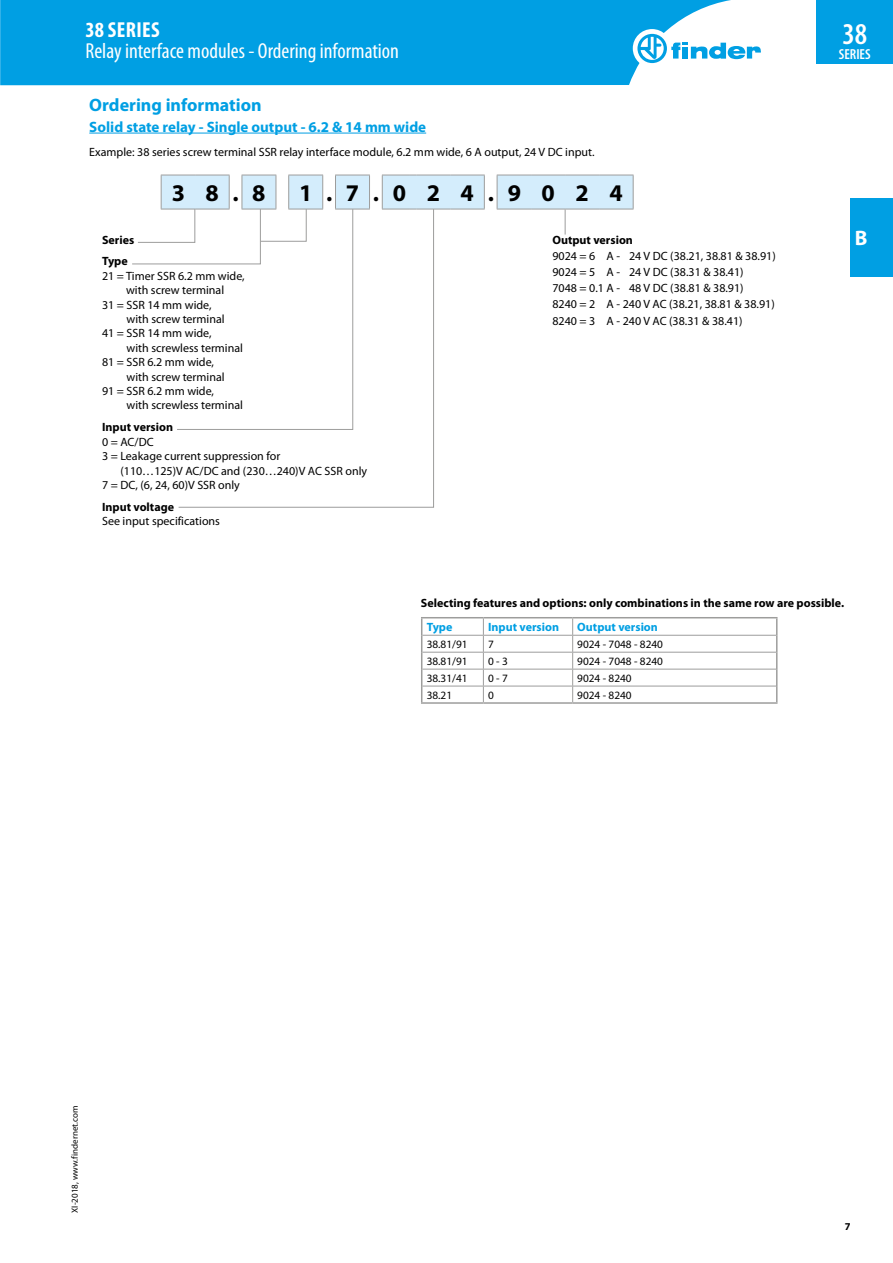
<style>
.page{position:relative;width:893px;height:1263px;background:#fff}
.page>*{position:absolute;margin:0;border:0;box-sizing:border-box;transform-origin:0 0}
.t1{font:600 condensed 30.3px "Myriad Pro";color:#fff}
.t2{font:700 24px "Myriad Pro";color:#000}
.t3{font:condensed 21.75px "Myriad Pro";color:#fff}
.t4{font:700 condensed 21.75px "Myriad Pro";letter-spacing:.02em;color:#fff}
.t5{font:700 21px "Myriad Pro";color:#fff}
.t6{font:700 18px "Myriad Pro";color:#009fe3}
.t7{font:700 15px "Myriad Pro";color:#009fe3}
.t8{font:600 condensed 14.55px "Myriad Pro";color:#fff}
.t9{font:12px/16.2px "Myriad Pro";color:#000}
.t10{font:700 12px/21.9px "Myriad Pro";color:#000}
.t11{font:700 12px "Myriad Pro";color:#009fe3}
.t12{font:11.25px "Myriad Pro";color:#000}
.t13{font:700 10.5px "Myriad Pro";color:#000}
.t14{font:9px "Myriad Pro";color:#000}
</style>
<div class="page">
<div style="left:850px;top:198px;width:43px;height:78px;background:#009fe3"></div>
<hr style="left:89px;top:133px;width:337px;height:1px;background:#009fe3">
<hr style="left:633px;top:175px;width:1px;height:34px;background:#9d9d9c">
<hr style="left:422px;top:652px;width:61px;height:1px;background:#9d9d9c">
<hr style="left:483px;top:652px;width:90px;height:1px;background:#9d9d9c">
<hr style="left:573px;top:652px;width:203px;height:1px;background:#9d9d9c">
<hr style="left:422px;top:669px;width:61px;height:1px;background:#9d9d9c">
<hr style="left:483px;top:669px;width:90px;height:1px;background:#9d9d9c">
<hr style="left:573px;top:669px;width:203px;height:1px;background:#9d9d9c">
<hr style="left:421px;top:617px;width:62px;height:1px;background:#9d9d9c">
<hr style="left:483px;top:617px;width:90px;height:1px;background:#9d9d9c">
<hr style="left:573px;top:617px;width:204px;height:1px;background:#9d9d9c">
<hr style="left:422px;top:635px;width:61px;height:1px;background:#9d9d9c">
<hr style="left:483px;top:635px;width:90px;height:1px;background:#9d9d9c">
<hr style="left:573px;top:635px;width:203px;height:1px;background:#9d9d9c">
<hr style="left:422px;top:686px;width:61px;height:1px;background:#9d9d9c">
<svg style="left:421px;top:618px;width:1px;height:84px"></svg>
<hr style="left:421px;top:702px;width:62px;height:2px;background:#9d9d9c">
<hr style="left:483px;top:686px;width:90px;height:1px;background:#9d9d9c">
<hr style="left:483px;top:702px;width:90px;height:2px;background:#9d9d9c">
<hr style="left:573px;top:686px;width:203px;height:1px;background:#9d9d9c">
<svg style="left:776px;top:618px;width:1px;height:84px"></svg>
<hr style="left:573px;top:702px;width:204px;height:2px;background:#9d9d9c">
<svg style="left:483px;top:618px;width:1px;height:84px"></svg>
<svg style="left:572px;top:618px;width:1px;height:84px"></svg>
<svg style="left:178px;top:430px;width:256px;height:78px"></svg>
<svg style="left:132px;top:175px;width:501px;height:255px"></svg>
<div style="left:0;top:0;width:731px;height:85px;background:#009fe3"></div>
<div style="left:633px;top:29px;width:38px;height:39px;background:#fff;border-radius:50%"></div>
<svg style="left:637px;top:34px;width:124px;height:29px"></svg>
<div style="left:816px;top:0;width:77px;height:64px;background:#009fe3"></div>
<h3 class="t4" style="left:85px;top:17px;width:76px">38 SERIES</h3>
<h3 class="t3" style="left:85px;top:38px;width:315px">Relay interface modules - Ordering information</h3>
<h3 class="t6" style="left:89px;top:93px;width:174px">Ordering information</h3>
<p class="t7" style="left:89px;top:117px;width:338px">Solid state relay - Single output - 6.2 &amp; 14 mm wide</p>
<p class="t9" style="left:89px;top:144px;width:507px">Example: 38 series screw terminal SSR relay interface module, 6.2 mm wide, 6 A output, 24 V DC input.</p>
<h2 class="t2" style="left:172px;top:177px;width:95px">3 8.8</h2>
<h2 class="t2" style="left:299px;top:177px;width:325px">1.7.0 2 4.9 0 2 4</h2>
<p class="t10" style="left:102px;top:228px;width:34px">Series<br>Type</p>
<p class="t9" style="left:102px;top:268px;width:144px">21 = Timer SSR 6.2 mm wide,</p>
<p class="t9" style="left:126px;top:282px;width:100px">with screw terminal</p>
<p class="t9" style="left:102px;top:296px;width:111px">31 = SSR 14 mm wide,</p>
<p class="t9" style="left:127px;top:311px;width:100px">with screw terminal</p>
<p class="t9" style="left:102px;top:325px;width:111px">41 = SSR 14 mm wide,</p>
<p class="t9" style="left:127px;top:340px;width:118px">with screwless terminal</p>
<p class="t9" style="left:102px;top:354px;width:114px">81 = SSR 6.2 mm wide,</p>
<p class="t9" style="left:127px;top:368px;width:100px">with screw terminal</p>
<p class="t9" style="left:102px;top:383px;width:114px">91 = SSR 6.2 mm wide,</p>
<p class="t9" style="left:127px;top:397px;width:118px">with screwless terminal</p>
<p class="t10" style="left:102px;top:416px;width:73px">Input version</p>
<p class="t9" style="left:102px;top:433px;width:53px">0 = AC/DC</p>
<p class="t9" style="left:102px;top:448px;width:180px">3 = Leakage current suppression for</p>
<p class="t9" style="left:120px;top:462px;width:248px">(110…125)V AC/DC and (230…240)V AC SSR only</p>
<p class="t9" style="left:102px;top:477px;width:139px">7 = DC, (6, 24, 60)V SSR only</p>
<p class="t10" style="left:102px;top:495px;width:73px">Input voltage</p>
<p class="t9" style="left:102px;top:513px;width:119px">See input specifications</p>
<p class="t10" style="left:552px;top:228px;width:82px">Output version</p>
<p class="t9" style="left:552px;top:247px;width:225px">9024 = 6 A - 24 V DC (38.21, 38.81 &amp; 38.91)<br>9024 = 5 A - 24 V DC (38.31 &amp; 38.41)<br>7048 = 0.1 A - 48 V DC (38.81 &amp; 38.91)<br>8240 = 2 A - 240 V AC (38.21, 38.81 &amp; 38.91)<br>8240 = 3 A - 240 V AC (38.31 &amp; 38.41)</p>
<h1 class="t1" style="left:842px;top:17px;width:26px">38</h1>
<p class="t8" style="left:839px;top:46px;width:33px">SERIES</p>
<h3 class="t5" style="left:855px;top:224px;width:14px">B</h3>
<p class="t14" style="left:69px;top:1213px;width:108px;rotate:-90deg">XI-2018, www.findernet.com</p>
<p class="t10" style="left:421px;top:591px;width:425px">Selecting features and options: only combinations in the same row are possible.</p>
<p class="t11" style="left:427px;top:619px;width:27px">Type</p>
<p class="t11" style="left:488px;top:619px;width:73px">Input version</p>
<p class="t11" style="left:577px;top:619px;width:82px">Output version</p>
<p class="t12" style="left:427px;top:637px;width:42px">38.81/91</p>
<p class="t12" style="left:488px;top:637px;width:7px">7</p>
<p class="t12" style="left:577px;top:637px;width:87px">9024 - 7048 - 8240</p>
<p class="t12" style="left:427px;top:654px;width:42px">38.81/91</p>
<p class="t12" style="left:488px;top:654px;width:21px">0 - 3</p>
<p class="t12" style="left:577px;top:654px;width:87px">9024 - 7048 - 8240</p>
<p class="t12" style="left:427px;top:671px;width:42px">38.31/41</p>
<p class="t12" style="left:488px;top:671px;width:21px">0 - 7</p>
<p class="t12" style="left:577px;top:671px;width:56px">9024 - 8240</p>
<p class="t12" style="left:427px;top:688px;width:27px">38.21</p>
<p class="t12" style="left:488px;top:688px;width:7px">0</p>
<p class="t12" style="left:577px;top:688px;width:56px">9024 - 8240</p>
<p class="t13" style="left:845px;top:1219px;width:7px">7</p>
</div>
